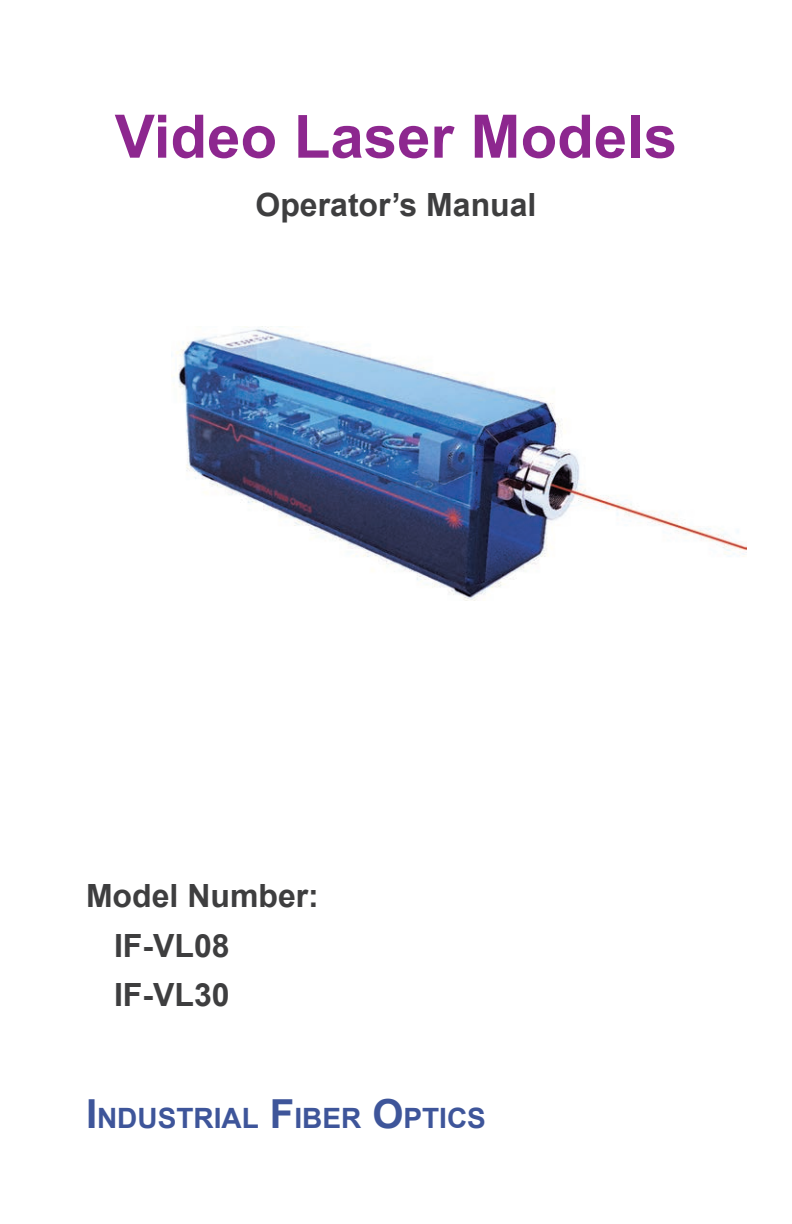
<style>
.page{position:relative;width:792px;height:1224px;background:#fff}
.page>*{position:absolute;margin:0;border:0;box-sizing:border-box;transform-origin:0 0}
.bookTITLE{font:700 60px "Arial";color:#8d278f}
.subHEAD{font:700 32px "Arial";color:#3e3e3f}
.IFO_logo{font:700 28px "Arial";color:#3e559a}
.s1{font-size:40px}
</style>
<div class="page">
<img style="left:171px;top:326px;width:576px;height:275px">
<p class="bookTITLE" style="left:115px;top:97px;width:564px">Video Laser Models</p>
<p class="subHEAD" style="left:256px;top:183px;width:282px">Operator’s Manual</p>
<p class="subHEAD" style="left:86px;top:875px;width:234px">Model Number:</p>
<p class="subHEAD" style="left:114px;top:924px;width:117px">IF-VL08</p>
<p class="subHEAD" style="left:114px;top:974px;width:117px">IF-VL30</p>
<p class="IFO_logo" style="left:86px;top:1100px;width:402px"><span class="s1">I</span>NDUSTRIAL <span class="s1">F</span>IBER <span class="s1">O</span>PTICS</p>
</div>
